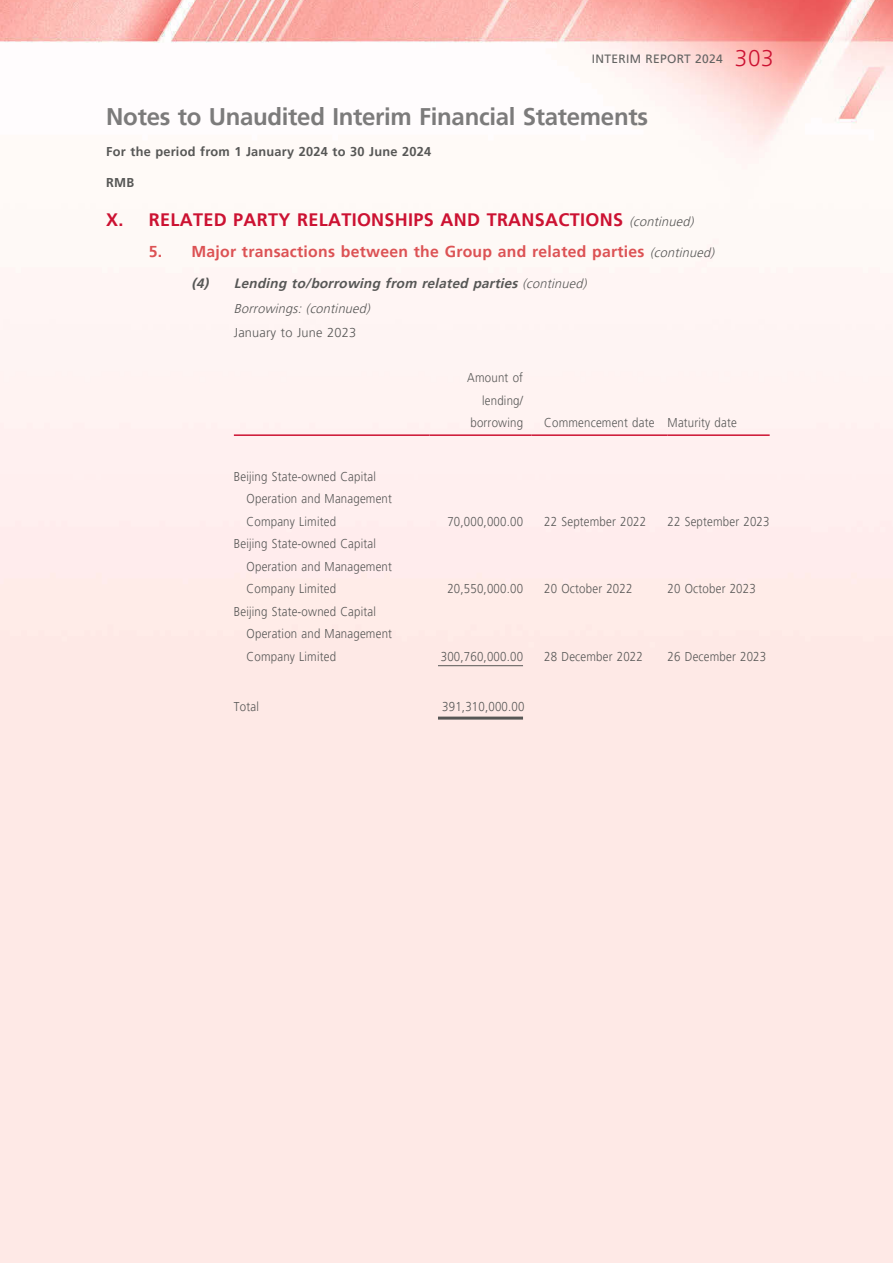
<style>
.page{position:relative;width:893px;height:1263px;background:#fff}
.page>*{position:absolute;margin:0;border:0;box-sizing:border-box;transform-origin:0 0}
.t1{font:700 24px "Frutiger LT Pro";letter-spacing:-.015em;color:#7c7b7b}
.t2{font:700 18px "Frutiger LT Pro";letter-spacing:.015em;color:#cc1232}
.t3{font:700 15.75px "Frutiger LT Pro";letter-spacing:.015em;color:#dc5254}
.t4{font:italic 700 13.5px "Frutiger LT Pro";color:#575756}
.t5{font:300 12.75px/22.5px "Frutiger LT Pro";letter-spacing:.015em;color:#575756;scale:.9 1}
.t6{font:700 12.75px "Frutiger LT Pro";letter-spacing:.015em;color:#575756}
.t7{font:italic 300 12.75px "Frutiger LT Pro";color:#575756}
.t8{font:300 12.75px "Frutiger LT Pro";letter-spacing:.015em;color:#575756}
.t9{font:12px "Frutiger LT Pro";letter-spacing:.03em;color:#636362}
.s1{font-weight:300;font-size:22.5px;color:#cc1232}
.s2{font-weight:300;font-style:italic;font-size:12.75px;color:#575756}
.s3{font-weight:300;font-size:12.75px}
</style>
<div class="page">
<img style="left:0;top:0;width:893px;height:1263px">
<hr style="left:234px;top:434px;width:195px;height:2px;background:#cc1232">
<hr style="left:429px;top:434px;width:102px;height:2px;background:#cc1232">
<hr style="left:531px;top:434px;width:137px;height:2px;background:#cc1232">
<hr style="left:668px;top:434px;width:102px;height:2px;background:#cc1232">
<hr style="left:438px;top:665px;width:85px;height:1px;background:#575756">
<hr style="left:438px;top:717px;width:85px;height:3px;background:#575756">
<p class="t9" style="left:592px;top:52px;width:183px">INTERIM REPORT 2024 <span class="s1">303</span></p>
<h1 class="t1" style="left:106px;top:102px;width:543px">Notes to Unaudited Interim Financial Statements</h1>
<p class="t6" style="left:106px;top:144px;width:326px">For the period from 1 January 2024 to 30 June 2024</p>
<p class="t6" style="left:106px;top:175px;width:30px">RMB</p>
<h2 class="t2" style="left:106px;top:209px;width:592px">X. RELATED PARTY RELATIONSHIPS AND TRANSACTIONS <span class="s2">(continued)</span></h2>
<p class="t3" style="left:149px;top:242px;width:570px">5. Major transactions between the Group and related parties <span class="s2">(continued)</span></p>
<p class="t4" style="left:191px;top:275px;width:400px">(4) Lending to/borrowing from related parties <span class="s3">(continued)</span></p>
<p class="t7" style="left:234px;top:301px;width:141px">Borrowings: (continued)</p>
<p class="t8" style="left:234px;top:326px;width:124px">January to June 2023</p>
<p class="t5" style="left:467px;top:367px;width:63px;text-align:right">Amount of lending/ borrowing</p>
<p class="t5" style="left:544px;top:412px;width:215px">Commencement date Maturity date</p>
<p class="t5" style="left:247px;top:465px;width:163px;text-indent:-13px">Beijing State-owned Capital<br>Operation and Management<br>Company Limited</p>
<p class="t5" style="left:247px;top:533px;width:163px;text-indent:-13px">Beijing State-owned Capital<br>Operation and Management<br>Company Limited</p>
<p class="t5" style="left:247px;top:600px;width:163px;text-indent:-13px">Beijing State-owned Capital<br>Operation and Management<br>Company Limited</p>
<p class="t5" style="left:447px;top:510px;width:86px">70,000,000.00</p>
<p class="t5" style="left:544px;top:510px;width:115px">22 September 2022</p>
<p class="t5" style="left:668px;top:510px;width:115px">22 September 2023</p>
<p class="t5" style="left:447px;top:578px;width:86px">20,550,000.00</p>
<p class="t5" style="left:544px;top:578px;width:99px">20 October 2022</p>
<p class="t5" style="left:668px;top:578px;width:99px">20 October 2023</p>
<p class="t5" style="left:441px;top:645px;width:93px">300,760,000.00</p>
<p class="t5" style="left:544px;top:645px;width:111px">28 December 2022</p>
<p class="t5" style="left:668px;top:645px;width:111px">26 December 2023</p>
<p class="t5" style="left:234px;top:695px;width:29px">Total</p>
<p class="t5" style="left:442px;top:695px;width:93px">391,310,000.00</p>
</div>
